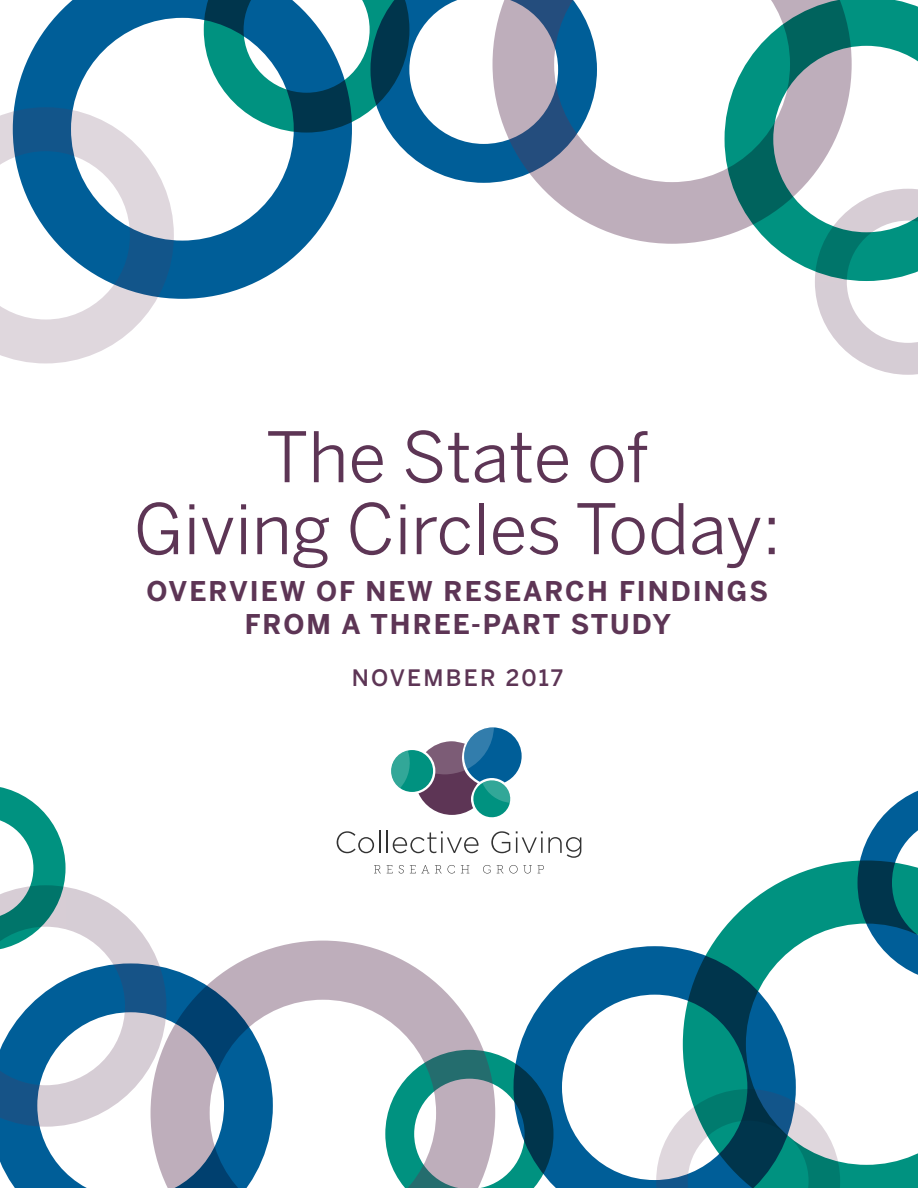
<style>
.page{position:relative;width:918px;height:1188px;background:#fff}
.page>*{position:absolute;margin:0;border:0;box-sizing:border-box;transform-origin:0 0}
.t1{font:69px/72px "Benton Sans";color:#5d3555;text-align:center}
.t2{font:700 27px/33px "Benton Sans";letter-spacing:.075em;color:#5d3555;text-align:center}
.t3{font:500 22.5px "Benton Sans";letter-spacing:.1em;color:#5d3555}
</style>
<div class="page">
<svg style="left:537px;top:129px;width:188px;height:115px;fill:#beaebb"></svg>
<svg style="left:14px;top:0;width:330px;height:299px"></svg>
<svg style="left:815px;top:281px;width:103px;height:94px"></svg>
<svg style="left:725px;top:0;width:193px;height:281px"></svg>
<svg style="left:495px;top:1054px;width:19px;height:134px"></svg>
<svg style="left:204px;top:0;width:393px;height:183px"></svg>
<svg style="left:0;top:107px;width:174px;height:256px"></svg>
<svg style="left:337px;top:831px;width:43px;height:22px"></svg>
<hr style="left:386px;top:831px;width:2px;height:22px;background:#333">
<svg style="left:393px;top:831px;width:86px;height:22px"></svg>
<svg style="left:491px;top:831px;width:19px;height:22px"></svg>
<svg style="left:516px;top:831px;width:65px;height:27px"></svg>
<svg style="left:374px;top:865px;width:7px;height:8px"></svg>
<svg style="left:387px;top:865px;width:6px;height:8px"></svg>
<svg style="left:399px;top:865px;width:5px;height:9px"></svg>
<svg style="left:410px;top:865px;width:19px;height:8px"></svg>
<svg style="left:435px;top:865px;width:20px;height:9px"></svg>
<svg style="left:461px;top:865px;width:8px;height:8px"></svg>
<svg style="left:483px;top:865px;width:8px;height:9px"></svg>
<svg style="left:497px;top:865px;width:35px;height:9px"></svg>
<svg style="left:538px;top:865px;width:6px;height:8px"></svg>
<div style="left:391px;top:750px;width:42px;height:42px;background:#009280;border-radius:50%"></div>
<svg style="left:391px;top:751px;width:19px;height:37px"></svg>
<svg style="left:418px;top:727px;width:104px;height:91px"></svg>
<svg style="left:514px;top:946px;width:169px;height:242px"></svg>
<svg style="left:656px;top:1089px;width:27px;height:99px"></svg>
<svg style="left:683px;top:861px;width:235px;height:327px"></svg>
<svg style="left:238px;top:941px;width:257px;height:247px"></svg>
<svg style="left:0;top:963px;width:273px;height:225px"></svg>
<svg style="left:0;top:787px;width:166px;height:340px"></svg>
<svg style="left:858px;top:790px;width:60px;height:193px"></svg>
<h1 class="t1" style="left:134px;top:421px;width:649px">The State of<br>Giving Circles Today:</h1>
<p class="t2" style="left:147px;top:575px;width:623px">OVERVIEW OF NEW RESEARCH FINDINGS<br>FROM A THREE-PART STUDY</p>
<p class="t3" style="left:352px;top:664px;width:213px">NOVEMBER 2017</p>
</div>
